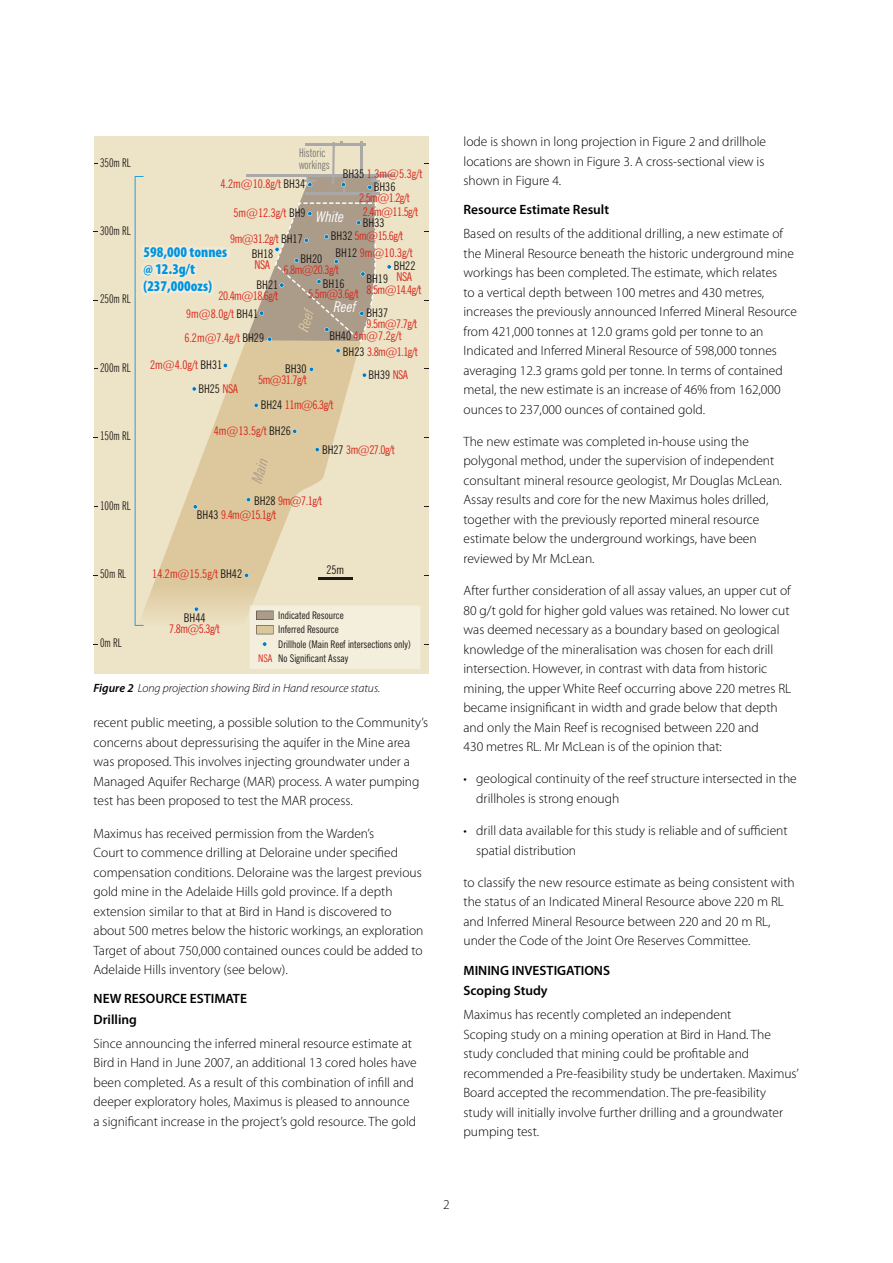
<style>
.page{position:relative;width:893px;height:1263px;background:#fff}
.page>*{position:absolute;margin:0;border:0;box-sizing:border-box;transform-origin:0 0}
.t1{font:900 condensed 15px/17.1px "Myriad Pro";color:#0094de}
.t2{font:italic condensed 14.85px "News Gothic BT";color:#fff}
.t3{font:italic condensed 14.85px "News Gothic BT";color:#ab9c8a}
.t4{font:300 13.5px/19.5px "Myriad Pro";color:#000}
.t5{font:600 13.5px/20.7px "Myriad Pro";color:#000}
.t6{font:condensed 12px/14.4px "News Gothic BT";color:#d9261c}
.t7{font:italic 300 12px "Myriad Pro";color:#000}
.t8{font:extra-condensed 12px "News Gothic BT";color:#1f1a17}
.t9{font:condensed 12px/12.8px "News Gothic BT";color:#1f1a17;text-align:right}
.t10{font:condensed 12px "News Gothic BT";letter-spacing:-.02em;color:#d9261c}
.t11{font:extra-condensed 12px/11.4px "News Gothic BT";color:#737070}
.t12{font:condensed 10.5px "News Gothic BT";color:#1f1a17}
.s1{color:#1f1a17}
.s2{color:#d9261c}
.s3{font-weight:600}
</style>
<div class="page">
<div style="left:94px;top:136px;width:334px;height:538px;background:#ede3c7"></div>
<svg style="left:144px;top:341px;width:217px;height:277px"></svg>
<hr style="left:246px;top:174px;width:147px;height:2px;background:#aba8a8">
<svg style="left:194px;top:607px;width:5px;height:4px"></svg>
<svg style="left:244px;top:573px;width:5px;height:5px"></svg>
<svg style="left:193px;top:504px;width:5px;height:5px"></svg>
<svg style="left:246px;top:497px;width:5px;height:5px"></svg>
<svg style="left:315px;top:447px;width:5px;height:5px"></svg>
<svg style="left:292px;top:429px;width:5px;height:5px"></svg>
<svg style="left:254px;top:403px;width:4px;height:5px"></svg>
<svg style="left:192px;top:387px;width:5px;height:4px"></svg>
<svg style="left:362px;top:373px;width:5px;height:4px"></svg>
<svg style="left:309px;top:367px;width:5px;height:5px"></svg>
<svg style="left:223px;top:363px;width:5px;height:5px"></svg>
<svg style="left:336px;top:348px;width:4px;height:5px"></svg>
<svg style="left:387px;top:265px;width:4px;height:4px"></svg>
<svg style="left:246px;top:142px;width:134px;height:200px"></svg>
<hr style="left:318px;top:577px;width:34px;height:3px;background:#1f1a17">
<svg style="left:250px;top:605px;width:178px;height:64px;background:#f1ead9"></svg>
<svg style="left:135px;top:176px;width:9px;height:450px"></svg>
<img style="left:141px;top:245px;width:88px;height:51px">
<svg style="left:297px;top:306px;width:18px;height:27px"></svg>
<p class="t8" style="left:100px;top:155px;width:32px">350m RL</p>
<p class="t8" style="left:100px;top:223px;width:32px">300m RL</p>
<p class="t8" style="left:100px;top:291px;width:32px">250m RL</p>
<p class="t8" style="left:100px;top:360px;width:32px">200m RL</p>
<p class="t8" style="left:100px;top:428px;width:32px">150m RL</p>
<p class="t8" style="left:100px;top:498px;width:32px">100m RL</p>
<p class="t11" style="left:299px;top:149px;width:32px">Historic workings</p>
<p class="t6" style="left:220px;top:178px;width:86px">4.2m@10.8g/t <span class="s1">BH34</span></p>
<p class="t6" style="left:343px;top:169px;width:81px;line-height:12.8px;text-align:center"><span class="s1">BH35</span> 1.3m@5.3g/t<br><span class="s1">BH36</span></p>
<p class="t6" style="left:363px;top:192px;width:56px;text-indent:-4px">2.5m@1.2g/t<br>2.4m@11.5g/t</p>
<p class="t9" style="left:363px;top:218px;width:23px">BH33</p>
<p class="t6" style="left:233px;top:207px;width:74px">5m@12.3g/t <span class="s1">BH9</span></p>
<p class="t2" style="left:316px;top:207px;width:30px">White</p>
<p class="t10" style="left:331px;top:228px;width:74px"><span class="s1">BH32</span> 5m@15.6g/t</p>
<p class="t6" style="left:252px;top:233px;width:53px;text-indent:-22px">9m@31.2g/t <span class="s1">BH17<br>BH18</span></p>
<p class="t6" style="left:255px;top:258px;width:17px">NSA</p>
<p class="t1" style="left:143px;top:245px;width:85px">598,000 tonnes @ 12.3g/t (237,000ozs)</p>
<p class="t6" style="left:336px;top:246px;width:79px"><span class="s1">BH12</span> 9m@10.3g/t</p>
<p class="t9" style="left:301px;top:254px;width:23px">BH20</p>
<p class="t6" style="left:284px;top:264px;width:56px">6.8m@20.3g/t</p>
<p class="t9" style="left:366px;top:261px;width:50px">BH22<br>BH19 <sup>NSA</sup></p>
<p class="t6" style="left:366px;top:283px;width:56px">8.5m@14.4g/t</p>
<p class="t9" style="left:323px;top:278px;width:23px">BH16</p>
<p class="t6" style="left:308px;top:288px;width:52px">5.5m@3.6g/t</p>
<p class="t9" style="left:257px;top:280px;width:23px">BH21</p>
<p class="t6" style="left:219px;top:290px;width:61px">20.4m@18.6g/t</p>
<p class="t2" style="left:334px;top:297px;width:24px">Reef</p>
<p class="t9" style="left:367px;top:308px;width:23px">BH37</p>
<p class="t6" style="left:329px;top:319px;width:89px;line-height:12.6px;text-indent:37px">9.5m@7.7g/t<br><span class="s1">BH40</span> 4m@7.2g/t</p>
<p class="t6" style="left:184px;top:303px;width:81px;line-height:24.5px">9m@8.0g/t <span class="s1">BH41<br></span>6.2m@7.4g/t <span class="s1">BH29</span></p>
<p class="t6" style="left:198px;top:354px;width:41px;line-height:23.7px;text-indent:-48px">2m@4.0g/t <span class="s1">BH31<br>BH25</span> NSA</p>
<p class="t9" style="left:285px;top:364px;width:23px">BH30</p>
<p class="t6" style="left:258px;top:374px;width:50px">5m@31.7g/t</p>
<p class="t10" style="left:261px;top:397px;width:74px"><span class="s1">BH24</span> 11m@6.3g/t</p>
<p class="t6" style="left:214px;top:424px;width:79px">4m@13.5g/t <span class="s1">BH26</span></p>
<p class="t6" style="left:369px;top:341px;width:50px;line-height:23.5px;text-indent:-26px"><span class="s1">BH23</span> 3.8m@1.1g/t<br><span class="s1">BH39</span> NSA</p>
<p class="t3" style="left:247px;top:480px;width:27px;rotate:-73deg">Main</p>
<p class="t10" style="left:322px;top:442px;width:74px"><span class="s1">BH27</span> 3m@27.0g/t</p>
<p class="t6" style="left:197px;top:494px;width:127px;text-indent:57px"><span class="s1">BH28</span> 9m@7.1g/t<br><span class="s1">BH43</span> 9.4m@15.1g/t</p>
<p class="t8" style="left:100px;top:566px;width:28px">50m RL</p>
<p class="t8" style="left:100px;top:635px;width:23px">0m RL</p>
<p class="t6" style="left:152px;top:568px;width:91px">14.2m@15.5g/t <span class="s1">BH42</span></p>
<p class="t9" style="left:184px;top:613px;width:23px">BH44</p>
<p class="t6" style="left:169px;top:623px;width:52px">7.8m@5.3g/t</p>
<p class="t9" style="left:326px;top:565px;width:19px">25m</p>
<p class="t12" style="left:278px;top:608px;width:67px">Indicated Resource</p>
<p class="t12" style="left:278px;top:623px;width:62px">Inferred Resource</p>
<p class="t12" style="left:278px;top:637px;width:134px">Drillhole (Main Reef intersections only)</p>
<p class="t12" style="left:258px;top:651px;width:92px"><span class="s2">NSA</span> No Significant Assay</p>
<p class="t7" style="left:94px;top:681px;width:288px"><span class="s3">Figure 2</span> Long projection showing Bird in Hand resource status.</p>
<p class="t4" style="left:94px;top:713px;width:336px">recent public meeting, a possible solution to the Community’s concerns about depressurising the aquifer in the Mine area was proposed. This involves injecting groundwater under a Managed Aquifer Recharge (MAR) process. A water pumping test has been proposed to test the MAR process.</p>
<p class="t4" style="left:94px;top:823px;width:331px">Maximus has received permission from the Warden’s<br>Court to commence drilling at Deloraine under specified compensation conditions. Deloraine was the largest previous gold mine in the Adelaide Hills gold province. If a depth extension similar to that at Bird in Hand is discovered to about 500 metres below the historic workings, an exploration Target of about 750,000 contained ounces could be added to Adelaide Hills inventory (see below).</p>
<p class="t5" style="left:94px;top:988px;width:155px">NEW RESOURCE ESTIMATE<br>Drilling</p>
<p class="t4" style="left:94px;top:1034px;width:325px">Since announcing the inferred mineral resource estimate at Bird in Hand in June 2007, an additional 13 cored holes have been completed. As a result of this combination of infill and deeper exploratory holes, Maximus is pleased to announce a significant increase in the project’s gold resource. The gold</p>
<p class="t4" style="left:463px;top:132px;width:304px;text-align:justify">lode is shown in long projection in Figure 2 and drillhole locations are shown in Figure 3. A cross-sectional view is shown in Figure 4.</p>
<p class="t5" style="left:463px;top:199px;width:147px">Resource Estimate Result</p>
<p class="t4" style="left:463px;top:224px;width:335px">Based on results of the additional drilling, a new estimate of the Mineral Resource beneath the historic underground mine workings has been completed. The estimate, which relates<br>to a vertical depth between 100 metres and 430 metres, increases the previously announced Inferred Mineral Resource from 421,000 tonnes at 12.0 grams gold per tonne to an Indicated and Inferred Mineral Resource of 598,000 tonnes averaging 12.3 grams gold per tonne. In terms of contained metal, the new estimate is an increase of 46% from 162,000 ounces to 237,000 ounces of contained gold.</p>
<p class="t4" style="left:463px;top:432px;width:320px">The new estimate was completed in-house using the polygonal method, under the supervision of independent consultant mineral resource geologist, Mr Douglas McLean.<br>Assay results and core for the new Maximus holes drilled, together with the previously reported mineral resource estimate below the underground workings, have been reviewed by Mr McLean.</p>
<p class="t4" style="left:463px;top:581px;width:329px">After further consideration of all assay values, an upper cut of 80 g/t gold for higher gold values was retained. No lower cut was deemed necessary as a boundary based on geological knowledge of the mineralisation was chosen for each drill intersection. However, in contrast with data from historic mining, the upper White Reef occurring above 220 metres RL became insignificant in width and grade below that depth and only the Main Reef is recognised between 220 and<br>430 metres RL. Mr McLean is of the opinion that:</p>
<p class="t4" style="left:476px;top:769px;width:322px;text-indent:-13px">• geological continuity of the reef structure intersected in the drillholes is strong enough</p>
<p class="t4" style="left:476px;top:821px;width:313px;text-indent:-13px">• drill data available for this study is reliable and of sufficient spatial distribution</p>
<p class="t4" style="left:463px;top:873px;width:333px">to classify the new resource estimate as being consistent with the status of an Indicated Mineral Resource above 220 m RL and Inferred Mineral Resource between 220 and 20 m RL, under the Code of the Joint Ore Reserves Committee.</p>
<p class="t5" style="left:463px;top:959px;width:148px">MINING INVESTIGATIONS<br>Scoping Study</p>
<p class="t4" style="left:463px;top:1005px;width:337px">Maximus has recently completed an independent<br>Scoping study on a mining operation at Bird in Hand. The study concluded that mining could be profitable and recommended a Pre-feasibility study be undertaken. Maximus’ Board accepted the recommendation. The pre-feasibility study will initially involve further drilling and a groundwater pumping test.</p>
<p class="t4" style="left:443px;top:1195px;width:8px">2</p>
</div>
